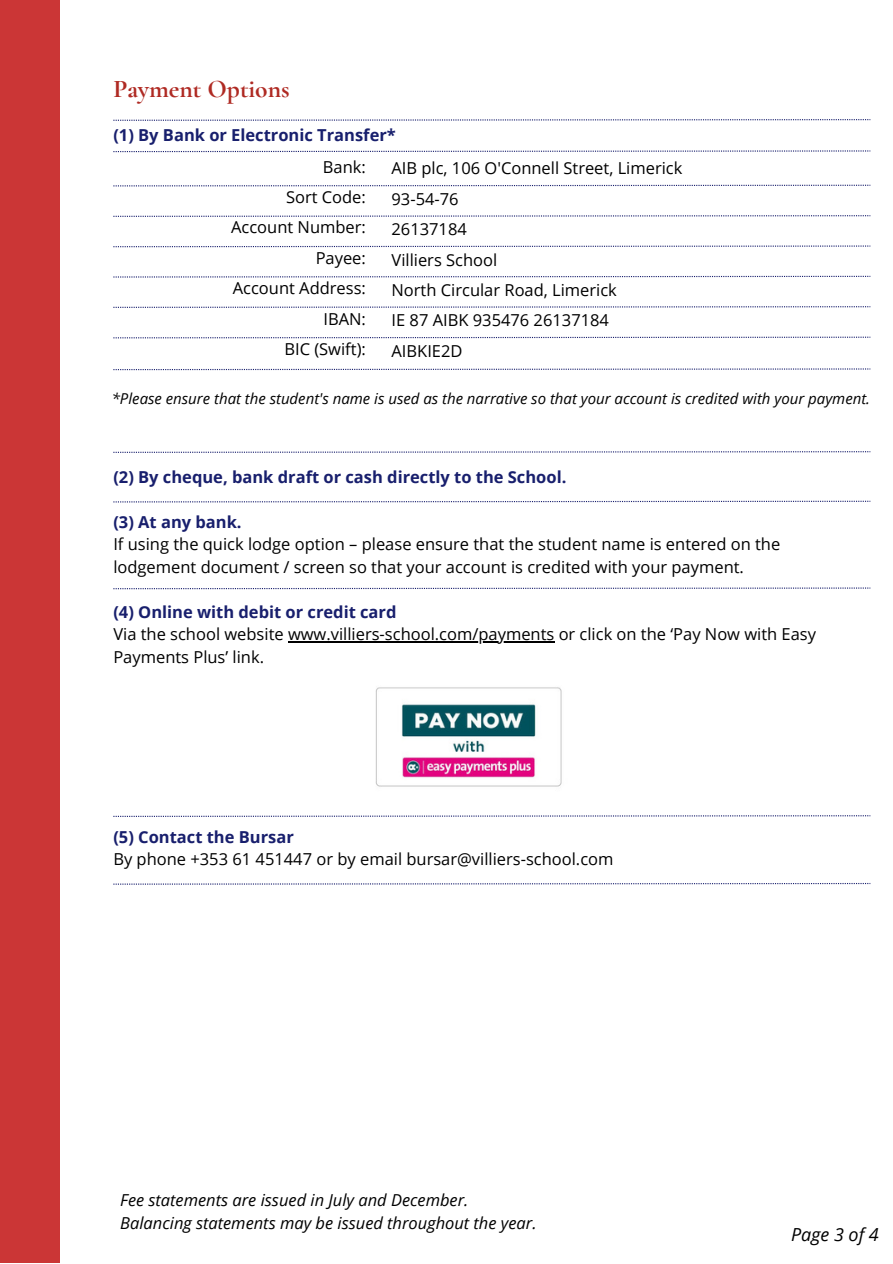
<style>
.page{position:relative;width:893px;height:1264px;background:#fff}
.page>*{position:absolute;margin:0;border:0;box-sizing:border-box;transform-origin:0 0}
.t1{font:700 25.5px "Cormorant Garamond";color:#af2a23}
.t2{font:italic 18px "Open Sans";color:#000}
.t3{font:16.5px/30.3px "Open Sans";color:#000}
.t4{font:700 16.5px "Open Sans";color:#181f6d}
.t5{font:italic 16.5px/22.5px "Open Sans";color:#000}
.t6{font:italic 15px "Open Sans";color:#000}
</style>
<div class="page">
<div style="left:0;top:0;width:60px;height:1262px;background:#cb3636"></div>
<hr style="left:288px;top:641px;width:266px;height:1px;background:#000">
<img style="left:375px;top:687px;width:187px;height:100px">
<svg style="left:113px;top:119px;width:757px;height:2px"></svg>
<svg style="left:113px;top:150px;width:757px;height:2px"></svg>
<svg style="left:113px;top:185px;width:757px;height:1px"></svg>
<svg style="left:113px;top:215px;width:757px;height:2px"></svg>
<svg style="left:113px;top:245px;width:757px;height:2px"></svg>
<svg style="left:113px;top:276px;width:757px;height:1px"></svg>
<svg style="left:113px;top:336px;width:757px;height:2px"></svg>
<svg style="left:113px;top:306px;width:757px;height:2px"></svg>
<svg style="left:113px;top:368px;width:757px;height:2px"></svg>
<svg style="left:113px;top:451px;width:757px;height:2px"></svg>
<svg style="left:113px;top:500px;width:757px;height:2px"></svg>
<svg style="left:113px;top:587px;width:757px;height:2px"></svg>
<svg style="left:113px;top:815px;width:757px;height:2px"></svg>
<svg style="left:113px;top:883px;width:757px;height:1px"></svg>
<h1 class="t1" style="left:113px;top:73px;width:178px">Payment Options</h1>
<p class="t4" style="left:113px;top:124px;width:284px">(1) By Bank or Electronic Transfer*</p>
<p class="t3" style="left:231px;top:151px;width:136px;text-align:right">Bank:<br>Sort Code:<br>Account Number:<br>Payee:<br>Account Address:<br>IBAN:<br>BIC (Swift):</p>
<p class="t3" style="left:391px;top:153px;width:292px">AIB plc, 106 O'Connell Street, Limerick<br>93-54-76<br>26137184<br>Villiers School<br>North Circular Road, Limerick<br>IE 87 AIBK 935476 26137184<br>AIBKIE2D</p>
<p class="t6" style="left:112px;top:387px;width:759px">*Please ensure that the student's name is used as the narrative so that your account is credited with your payment.</p>
<p class="t4" style="left:113px;top:465px;width:454px">(2) By cheque, bank draft or cash directly to the School.</p>
<p class="t4" style="left:113px;top:510px;width:130px">(3) At any bank.</p>
<p class="t3" style="left:113px;top:532px;width:668px;line-height:22.5px">If using the quick lodge option – please ensure that the student name is entered on the lodgement document / screen so that your account is credited with your payment.</p>
<p class="t4" style="left:113px;top:600px;width:284px">(4) Online with debit or credit card</p>
<p class="t3" style="left:113px;top:622px;width:704px;line-height:22.5px">Via the school website www.villiers-school.com/payments or click on the ‘Pay Now with Easy<br>Payments Plus’ link.</p>
<p class="t4" style="left:113px;top:825px;width:182px">(5) Contact the Bursar</p>
<p class="t3" style="left:113px;top:843px;width:501px">By phone +353 61 451447 or by email bursar@villiers-school.com</p>
<p class="t5" style="left:120px;top:1188px;width:418px">Fee statements are issued in July and December.<br>Balancing statements may be issued throughout the year.</p>
<p class="t2" style="left:791px;top:1221px;width:89px">Page 3 of 4</p>
</div>
